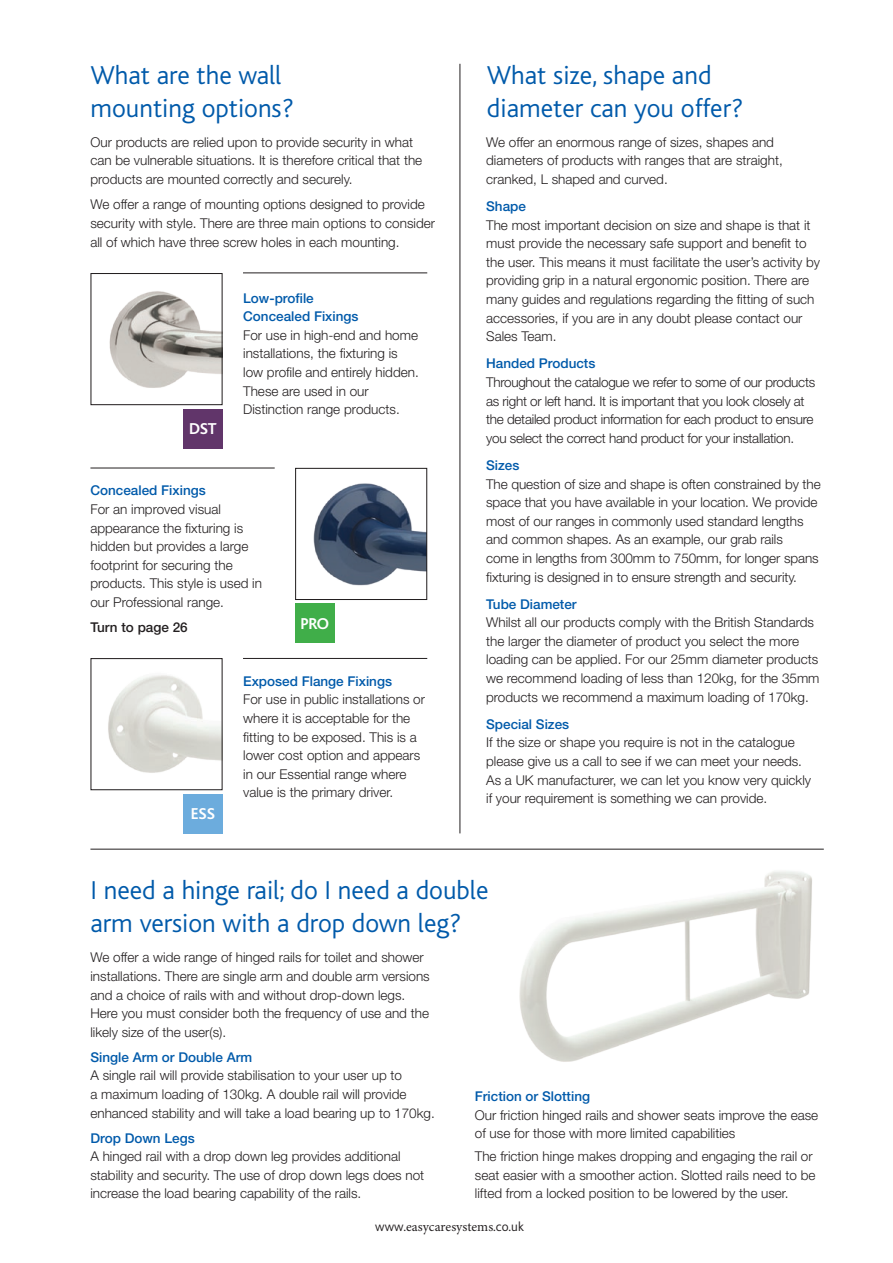
<style>
.page{position:relative;width:893px;height:1263px;background:#fff}
.page>*{position:absolute;margin:0;border:0;box-sizing:border-box;transform-origin:0 0}
.t1{font:300 27px/33px "Bliss";color:#015aaa}
.t2{font:700 16.5px "Bliss";letter-spacing:-.025em;color:#fff}
.t3{font:300 13.5px/18.6px "Helvetica Neue";color:#231f20}
.t4{font:300 13.5px/18.6px "Helvetica Neue";letter-spacing:-.02em;color:#231f20}
.t5{font:13.5px "Minion Pro";color:#231f20}
.t6{font:500 13.5px "Helvetica Neue";color:#231f20}
.s1{font-weight:500;color:#015aaa}
.s2{font-family:"Bliss";font-weight:300}
</style>
<div class="page">
<img style="left:109px;top:291px;width:112px;height:97px">
<div style="left:90px;top:273px;width:133px;height:132px;border:1px solid #231f20"></div>
<div style="left:183px;top:409px;width:40px;height:39px;background:#61356a"></div>
<img style="left:313px;top:483px;width:112px;height:103px">
<div style="left:295px;top:468px;width:132px;height:132px;border:1px solid #231f20"></div>
<div style="left:295px;top:604px;width:39px;height:39px;background:#40ae49"></div>
<img style="left:497px;top:848px;width:327px;height:214px">
<hr style="left:90px;top:849px;width:734px;height:1px;background:#231f20">
<hr style="left:90px;top:468px;width:185px;height:1px;background:#231f20">
<hr style="left:243px;top:272px;width:184px;height:1px;background:#231f20">
<hr style="left:243px;top:658px;width:184px;height:1px;background:#231f20">
<img style="left:108px;top:675px;width:113px;height:98px">
<div style="left:90px;top:658px;width:133px;height:132px;border:1px solid #231f20"></div>
<div style="left:183px;top:794px;width:40px;height:39px;background:#6cacdd"></div>
<hr style="left:460px;top:64px;width:1px;height:769px;background:#231f20">
<p class="t1" style="left:90px;top:60px;width:205px">What are the wall mounting options?</p>
<p class="t3" style="left:90px;top:132px;width:333px">Our products are relied upon to provide security in what can be vulnerable situations. It is therefore critical that the products are mounted correctly and securely.</p>
<p class="t3" style="left:90px;top:195px;width:346px">We offer a range of mounting options designed to provide security with style. There are three main options to consider all of which have three screw holes in each mounting.</p>
<p class="t2" style="left:189px;top:420px;width:29px">DST</p>
<p class="t3" style="left:243px;top:288px;width:177px"><span class="s1">Low-profile<br>Concealed Fixings<br></span>For use in high-end and home installations, the fixturing is low profile and entirely hidden.<br>These are used in our<br>Distinction range products.</p>
<p class="t3" style="left:90px;top:481px;width:173px"><span class="s1">Concealed Fixings<br></span>For an improved visual appearance the fixturing is hidden but provides a large footprint for securing the products. This style is used in our Professional range.</p>
<p class="t6" style="left:90px;top:619px;width:99px">Turn to page 26</p>
<p class="t2" style="left:301px;top:615px;width:30px">PRO</p>
<p class="t2" style="left:191px;top:805px;width:26px">ESS</p>
<p class="t3" style="left:243px;top:671px;width:183px"><span class="s1">Exposed Flange Fixings<br></span>For use in public installations or where it is acceptable for the fitting to be exposed. This is a lower cost option and appears in our Essential range where value is the primary driver.</p>
<p class="t1" style="left:487px;top:60px;width:258px">What size, shape and diameter can you offer?</p>
<p class="t3" style="left:486px;top:132px;width:298px">We offer an enormous range of sizes, shapes and diameters of products with ranges that are straight, cranked, L shaped and curved.</p>
<p class="t3" style="left:486px;top:197px;width:336px"><span class="s1">Shape<br></span>The most important decision on size and shape is that it must provide the necessary safe support and benefit to the user. This means it must facilitate the user’s activity by providing grip in a natural ergonomic position. There are many guides and regulations regarding the fitting of such accessories, if you are in any doubt please contact our Sales Team.</p>
<p class="t4" style="left:486px;top:354px;width:331px"><span class="s1">Handed Products<br></span>Throughout the catalogue we refer to some of our products as right or left hand. It is important that you look closely at the detailed product information for each product to ensure you select the correct hand product for your installation.</p>
<p class="t3" style="left:486px;top:455px;width:336px"><span class="s1">Sizes<br></span>The question of size and shape is often constrained by the space that you have available in your location. We provide most of our ranges in commonly used standard lengths and common shapes. As an example, our grab rails<br>come in lengths from 300mm to 750mm, for longer spans fixturing is designed in to ensure strength and security.</p>
<p class="t3" style="left:486px;top:594px;width:335px"><span class="s1">Tube Diameter<br></span>Whilst all our products comply with the British Standards the larger the diameter of product you select the more loading can be applied. For our 25mm diameter products we recommend loading of less than 120kg, for the 35mm products we recommend a maximum loading of 170kg.</p>
<p class="t3" style="left:486px;top:714px;width:326px"><span class="s1">Special Sizes<br></span>If the size or shape you require is not in the catalogue please give us a call to see if we can meet your needs.<br>As a UK manufacturer, we can let you know very quickly if your requirement is something we can provide.</p>
<p class="t1" style="left:90px;top:875px;width:399px">I need a hinge rail; do I need a double arm version with a drop down leg?</p>
<p class="t3" style="left:90px;top:948px;width:341px">We offer a wide range of hinged rails for toilet and shower installations. There are single arm and double arm versions and a choice of rails with and without drop-down legs.<br>Here you must consider both the frequency of use and the likely size of the user(s).</p>
<p class="t3" style="left:90px;top:1047px;width:346px"><span class="s1">Single Arm or Double Arm<br></span>A single rail will provide stabilisation to your user up to<br>a maximum loading of 130kg. A double rail will provide enhanced stability and will take a load bearing up to 170kg.</p>
<p class="t3" style="left:90px;top:1128px;width:335px"><span class="s1">Drop Down Legs<br></span>A hinged rail with a drop down leg provides additional stability and security. The use of drop down legs does not increase the load bearing capability of the rails.</p>
<p class="t3" style="left:475px;top:1086px;width:345px"><span class="s1">Friction or Slotting<br></span>Our friction hinged rails and shower seats improve the ease of use for those with more limited capabilities</p>
<p class="t3" style="left:475px;top:1147px;width:342px">The friction hinge makes dropping and engaging the rail or seat easier with a smoother action. Slotted rails need to be lifted from a locked position to be lowered by the user.</p>
<p class="t5" style="left:375px;top:1217px;width:150px"><span class="s2">www.</span>easycaresystems<span class="s2">.co.uk</span></p>
</div>
